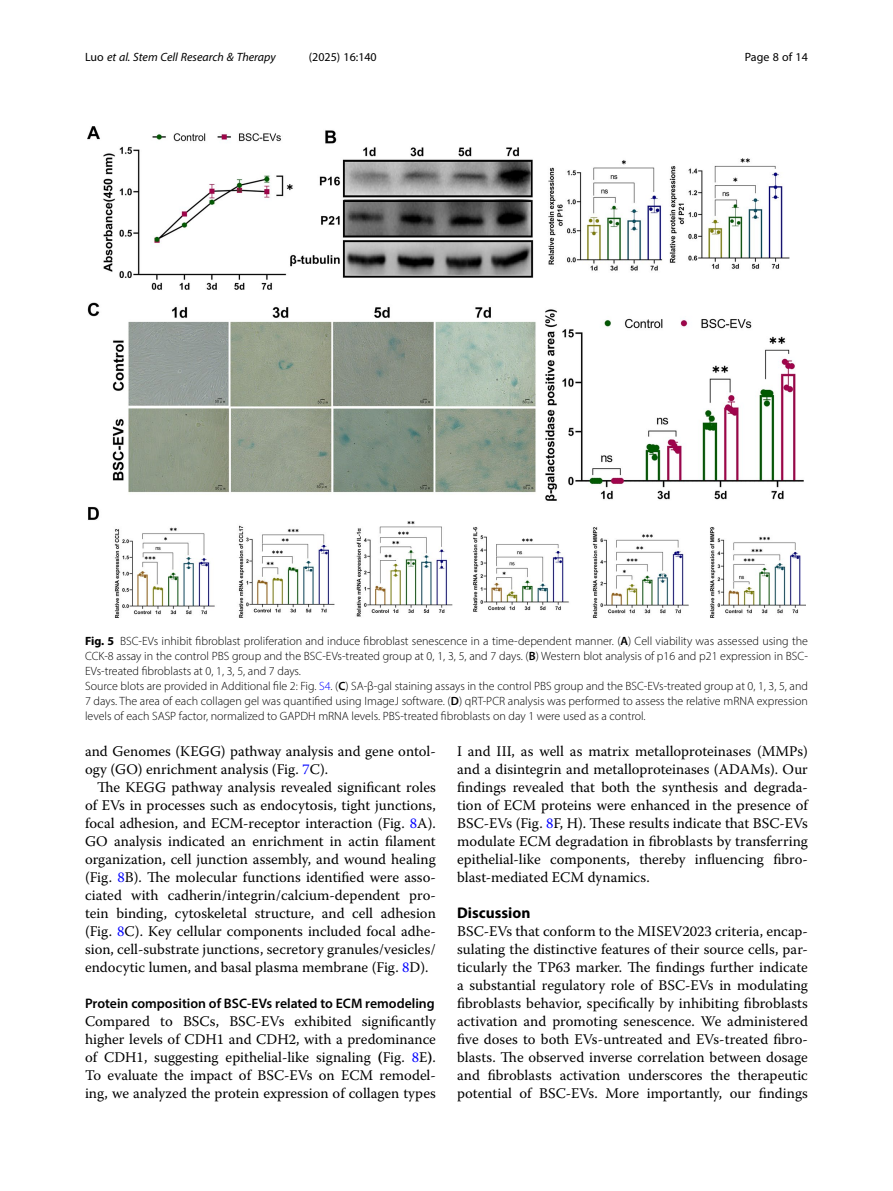
<style>
.page{position:relative;width:893px;height:1191px;background:#fff}
.page>*{position:absolute;margin:0;border:0;box-sizing:border-box;transform-origin:0 0}
.Head_1{font:700 15.45px "Myriad Pro";color:#000}
.Body_Text{font:14.7px/18px "Warnock Pro";color:#000;text-align:justify}
.Body_Text_Indent{font:14.7px/18px "Warnock Pro";color:#000;text-align:justify}
.Head_2{font:600 13.8px "Myriad Pro";color:#000}
.Figure_Caption{font:300 12px/15px "Myriad Pro";color:#000;text-align:justify}
.t1{font:italic 12px "Myriad Pro";color:#000}
.t2{font:12px "Myriad Pro";color:#000}
.s1{font-style:normal}
.s2{font-weight:700}
.s3{font-weight:600}
.s4{color:#00f}
</style>
<div class="page">
<img style="left:87px;top:126px;width:719px;height:492px">
<p class="t1" style="left:85px;top:50px;width:192px"><span class="s1">Luo</span> et al. Stem Cell Research &amp; Therapy</p>
<p class="t2" style="left:309px;top:50px;width:70px">(2025) 16:140</p>
<p class="t2" style="left:745px;top:50px;width:65px">Page 8 of 14</p>
<p class="Figure_Caption" style="left:85px;top:633px;width:724px"><span class="s2">Fig. 5</span> BSC-EVs inhibit fibroblast proliferation and induce fibroblast senescence in a time-dependent manner. (<span class="s3">A</span>) Cell viability was assessed using the CCK-8 assay in the control PBS group and the BSC-EVs-treated group at 0, 1, 3, 5, and 7 days. (<span class="s3">B</span>) Western blot analysis of p16 and p21 expression in BSC-EVs-treated fibroblasts at 0, 1, 3, 5, and 7 days.</p>
<p class="Figure_Caption" style="left:85px;top:678px;width:724px">Source blots are provided in Additional file 2: Fig. <span class="s4">S4</span>. (<span class="s3">C</span>) SA-β-gal staining assays in the control PBS group and the BSC-EVs-treated group at 0, 1, 3, 5, and 7 days. The area of each collagen gel was quantified using ImageJ software. (<span class="s3">D</span>) qRT-PCR analysis was performed to assess the relative mRNA expression levels of each SASP factor, normalized to GAPDH mRNA levels. PBS-treated fibroblasts on day 1 were used as a control.</p>
<p class="Body_Text" style="left:85px;top:742px;width:352px">and Genomes (KEGG) pathway analysis and gene ontol&shy;ogy (GO) enrichment analysis (Fig. <span class="s4">7</span>C).</p>
<p class="Body_Text_Indent" style="left:85px;top:778px;width:352px;text-indent:12px">The KEGG pathway analysis revealed significant roles of EVs in processes such as endocytosis, tight junctions, focal adhesion, and ECM-receptor interaction (Fig. <span class="s4">8</span>A).<br>GO analysis indicated an enrichment in actin filament organization, cell junction assembly, and wound healing (Fig. <span class="s4">8</span>B). The molecular functions identified were asso&shy;ciated with cadherin/integrin/calcium-dependent pro&shy;tein binding, cytoskeletal structure, and cell adhesion (Fig. <span class="s4">8</span>C). Key cellular components included focal adhe&shy;sion, cell-substrate junctions, secretory granules/vesicles/ endocytic lumen, and basal plasma membrane (Fig. <span class="s4">8</span>D).</p>
<p class="Head_2" style="left:85px;top:995px;width:351px">Protein composition of BSC-EVs related to ECM remodeling</p>
<p class="Body_Text" style="left:85px;top:1012px;width:352px">Compared to BSCs, BSC-EVs exhibited significantly higher levels of CDH1 and CDH2, with a predominance of CDH1, suggesting epithelial-like signaling <span class="s2">(</span>Fig. <span class="s4">8</span>E<span class="s2">)</span>.<br>To evaluate the impact of BSC-EVs on ECM remodel&shy;ing, we analyzed the protein expression of collagen types</p>
<p class="Body_Text" style="left:457px;top:742px;width:352px">I and III, as well as matrix metalloproteinases (MMPs) and a disintegrin and metalloproteinases (ADAMs). Our findings revealed that both the synthesis and degrada&shy;tion of ECM proteins were enhanced in the presence of BSC-EVs (Fig. <span class="s4">8</span>F, H). These results indicate that BSC-EVs modulate ECM degradation in fibroblasts by transferring epithelial-like components, thereby influencing fibro&shy;blast-mediated ECM dynamics.</p>
<p class="Head_1" style="left:457px;top:903px;width:75px">Discussion</p>
<p class="Body_Text" style="left:457px;top:922px;width:352px">BSC-EVs that conform to the MISEV2023 criteria, encap&shy;sulating the distinctive features of their source cells, par&shy;ticularly the TP63 marker. The findings further indicate a substantial regulatory role of BSC-EVs in modulating fibroblasts behavior, specifically by inhibiting fibroblasts activation and promoting senescence. We administered five doses to both EVs-untreated and EVs-treated fibro&shy;blasts. The observed inverse correlation between dosage and fibroblasts activation underscores the therapeutic potential of BSC-EVs. More importantly, our findings</p>
</div>
